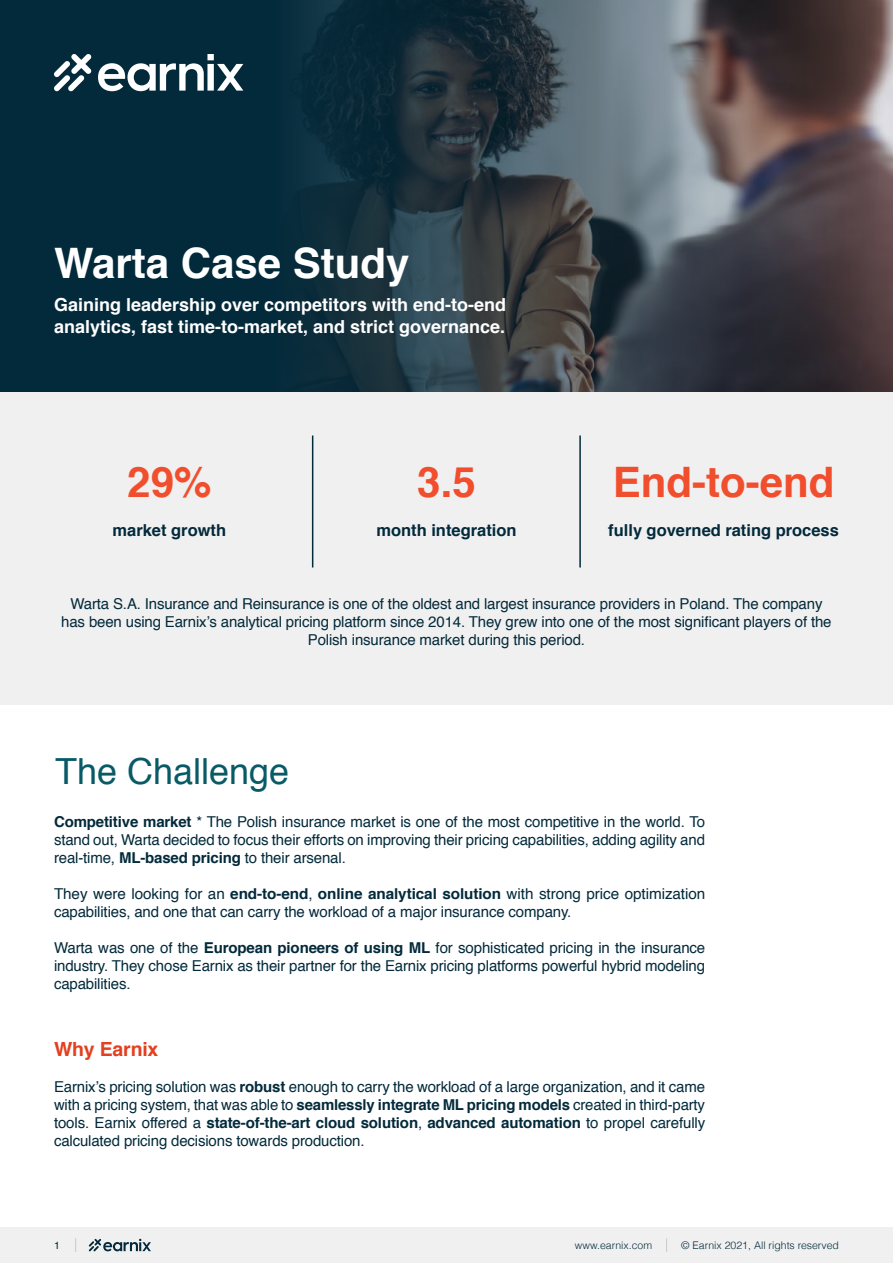
<style>
.page{position:relative;width:893px;height:1263px;background:#fff}
.page>*{position:absolute;margin:0;border:0;box-sizing:border-box;transform-origin:0 0}
.t1{font:700 42px "Helvetica";color:#f04e2d}
.t2{font:700 42px "Helvetica";color:#fff}
.t3{font:36px "Helvetica";color:#085a66}
.t4{font:700 19.5px "Helvetica";letter-spacing:-.01em;color:#e3401f}
.t5{font:700 18px/21.6px "Helvetica";color:#fff}
.t6{font:700 16.5px "Helvetica";color:#032a3b}
.t7{font:15px/18px "Helvetica";letter-spacing:-.01em;color:#032a3b;text-align:justify}
.t8{font:300 10.5px "Helvetica";color:#032a3b}
.t9{font:10.5px "Helvetica";color:#032a3b}
.s1{font-weight:700}
</style>
<div class="page">
<div style="left:0;top:392px;width:893px;height:313px;background:#f1f0f0"></div>
<svg style="left:0;top:0;width:893px;height:392px;background:#2b3d47"></svg>
<svg style="left:98px;top:54px;width:145px;height:37px"></svg>
<svg style="left:54px;top:54px;width:37px;height:37px"></svg>
<div style="left:0;top:1227px;width:893px;height:36px;background:#f1f0f0"></div>
<svg style="left:89px;top:1239px;width:62px;height:12px"></svg>
<svg style="left:75px;top:1238px;width:1px;height:14px"></svg>
<svg style="left:666px;top:1238px;width:1px;height:14px"></svg>
<hr style="left:312px;top:435px;width:1px;height:132px;background:#032a3b">
<hr style="left:579px;top:435px;width:2px;height:132px;background:#032a3b">
<h1 class="t2" style="left:54px;top:229px;width:357px">Warta Case Study</h1>
<p class="t5" style="left:54px;top:294px;width:454px">Gaining leadership over competitors with end-to-end analytics, fast time-to-market, and strict governance.</p>
<h1 class="t1" style="left:127px;top:449px;width:86px">29%</h1>
<h1 class="t1" style="left:417px;top:449px;width:60px">3.5</h1>
<h1 class="t1" style="left:613px;top:449px;width:223px">End-to-end</h1>
<p class="t6" style="left:113px;top:517px;width:115px">market growth</p>
<p class="t6" style="left:376px;top:517px;width:142px">month integration</p>
<p class="t6" style="left:608px;top:517px;width:232px">fully governed rating process</p>
<p class="t7" style="left:61px;top:595px;width:772px;text-align:center">Warta S.A. Insurance and Reinsurance is one of the oldest and largest insurance providers in Poland. The company has been using Earnix’s analytical pricing platform since 2014. They grew into one of the most significant players of the<br>Polish insurance market during this period.</p>
<h2 class="t3" style="left:55px;top:743px;width:236px">The Challenge</h2>
<p class="t7" style="left:54px;top:814px;width:653px"><span class="s1">Competitive market</span> * The Polish insurance market is one of the most competitive in the world. To stand out, Warta decided to focus their efforts on improving their pricing capabilities, adding agility and real-time, <span class="s1">ML-based pricing</span> to their arsenal.</p>
<p class="t7" style="left:54px;top:886px;width:653px">They were looking for an <span class="s1">end-to-end</span>, <span class="s1">online analytical solution</span> with strong price optimization capabilities, and one that can carry the workload of a major insurance company.</p>
<p class="t7" style="left:54px;top:940px;width:653px">Warta was one of the <span class="s1">European pioneers of using ML</span> for sophisticated pricing in the insurance industry. They chose Earnix as their partner for the Earnix pricing platforms powerful hybrid modeling capabilities.</p>
<h3 class="t4" style="left:54px;top:1033px;width:106px">Why Earnix</h3>
<p class="t7" style="left:54px;top:1078px;width:653px">Earnix’s pricing solution was <span class="s1">robust</span> enough to carry the workload of a large organization, and it came with a pricing system, that was able to <span class="s1">seamlessly integrate ML pricing models</span> created in third-party tools. Earnix offered a <span class="s1">state-of-the-art cloud solution</span>, <span class="s1">advanced automation</span> to propel carefully calculated pricing decisions towards production.</p>
<p class="t9" style="left:54px;top:1237px;width:7px">1</p>
<p class="t8" style="left:575px;top:1237px;width:79px">www.earnix.com</p>
<p class="t8" style="left:681px;top:1237px;width:159px">© Earnix 2021, All rights reserved</p>
</div>
